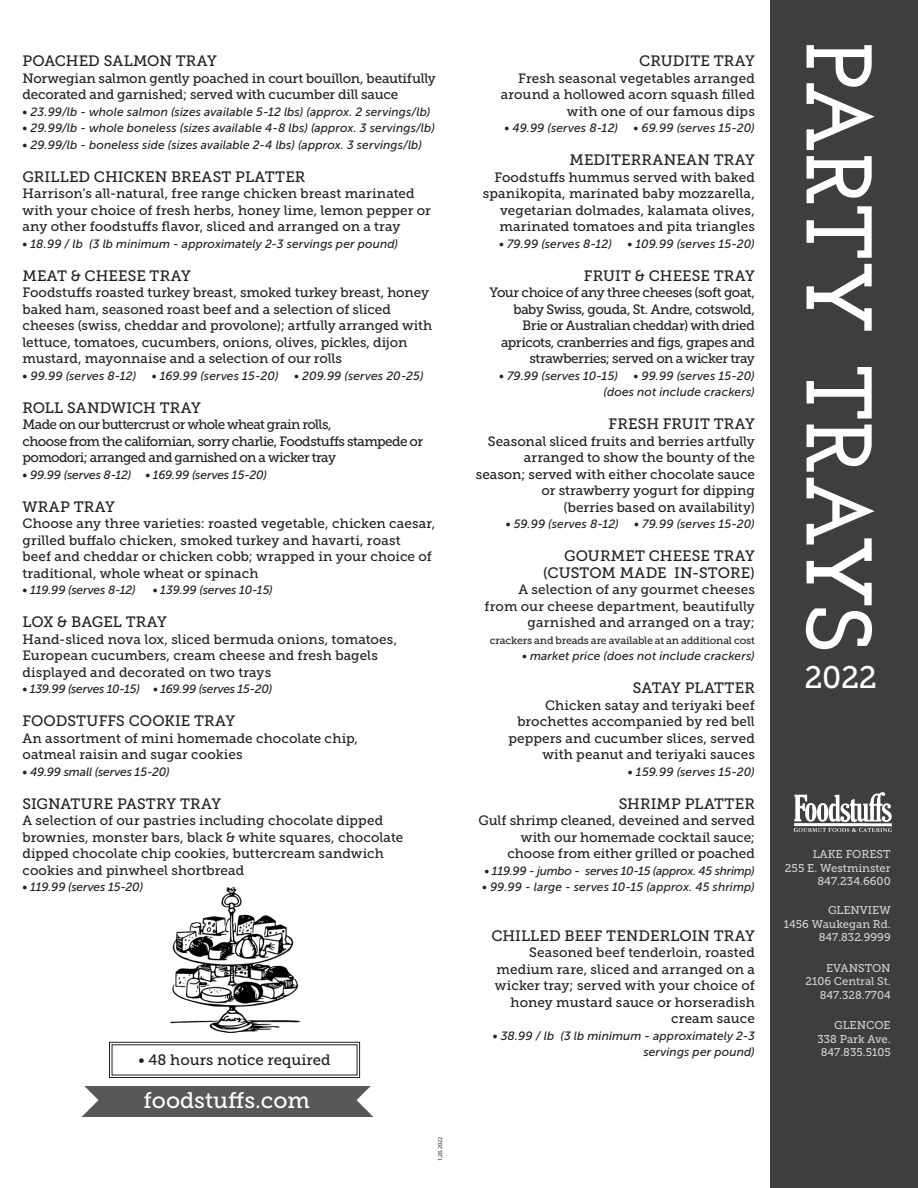
<style>
.page{position:relative;width:918px;height:1188px;background:#fff}
.page>*{position:absolute;margin:0;border:0;box-sizing:border-box;transform-origin:0 0}
.t1{font:700 93px "Josefin Slab";letter-spacing:-.015em;color:#fff}
.t2{font:31.05px "Museo Slab 500";color:#fff}
.t3{font:22.5px "Museo Slab 500";color:#fff}
.t4{font:15px/16.5px "Museo Slab 500";letter-spacing:.005em;color:#231f20;text-align:right}
.t5{font:15px "Museo Slab 500";letter-spacing:.025em;color:#231f20}
.t6{font:13.5px/16.5px "Museo Slab 500";color:#231f20;text-align:right}
.t7{font:13.5px/16.5px "Museo Slab 500";letter-spacing:-.03em;color:#231f20;text-align:right}
.t8{font:13.5px/16.5px "Museo Slab 500";letter-spacing:-.04em;color:#231f20}
.t9{font:13.5px "Museo Slab 500";letter-spacing:-.05em;color:#231f20}
.t10{font:italic 12px/16.5px "Museo Sans 500";letter-spacing:.01em;color:#231f20;text-align:right}
.t11{font:italic 12px "Museo Sans 500";letter-spacing:-.01em;color:#231f20}
.t12{font:italic 12px "Museo Sans 500";letter-spacing:-.02em;color:#231f20}
.t13{font:11.4px "Museo Slab 500";color:#d1d2d4}
.t14{font:11.25px "Museo Slab 500";color:#d1d2d4}
.t15{font:10.5px "Museo Slab 500";letter-spacing:-.015em;color:#231f20}
.t16{font:6px "Myriad Pro";color:#231f20}
</style>
<div class="page">
<div style="left:770px;top:0;width:148px;height:1188px;background:#3e3e3f"></div>
<div style="left:78px;top:1086px;width:167px;height:30px;background:#57585a"></div>
<svg style="left:78px;top:1086px;width:20px;height:31px"></svg>
<img style="left:793px;top:792px;width:99px;height:40px">
<svg style="left:109px;top:1042px;width:265px;height:75px"></svg>
<img style="left:161px;top:886px;width:148px;height:156px">
<p class="t4" style="left:22px;top:53px;width:196px">POACHED SALMON TRAY</p>
<p class="t6" style="left:22px;top:70px;width:415px;text-align:left">Norwegian salmon gently poached in court bouillon, beautifully decorated and garnished; served with cucumber dill sauce</p>
<p class="t10" style="left:22px;top:103px;width:409px">• 23.99/lb - whole salmon (sizes available 5-12 lbs) (approx. 2 servings/lb)</p>
<p class="t10" style="left:22px;top:120px;width:414px">• 29.99/lb - whole boneless (sizes available 4-8 lbs) (approx. 3 servings/lb)</p>
<p class="t10" style="left:22px;top:136px;width:401px">• 29.99/lb - boneless side (sizes available 2-4 lbs) (approx. 3 servings/lb)</p>
<p class="t4" style="left:22px;top:168px;width:284px">GRILLED CHICKEN BREAST PLATTER</p>
<p class="t6" style="left:22px;top:185px;width:410px;text-align:left">Harrison’s all-natural, free range chicken breast marinated with your choice of fresh herbs, honey lime, lemon pepper or any other foodstuffs flavor, sliced and arranged on a tray</p>
<p class="t10" style="left:22px;top:235px;width:377px">• 18.99 / lb (3 lb minimum - approximately 2-3 servings per pound)</p>
<p class="t4" style="left:22px;top:267px;width:170px">MEAT &amp; CHEESE TRAY</p>
<p class="t6" style="left:22px;top:284px;width:411px;text-align:left">Foodstuffs roasted turkey breast, smoked turkey breast, honey baked ham, seasoned roast beef and a selection of sliced cheeses (swiss, cheddar and provolone); artfully arranged with lettuce, tomatoes, cucumbers, onions, olives, pickles, dijon mustard, mayonnaise and a selection of our rolls</p>
<p class="t10" style="left:22px;top:367px;width:115px">• 99.99 (serves 8-12)</p>
<p class="t10" style="left:152px;top:367px;width:128px">• 169.99 (serves 15-20)</p>
<p class="t10" style="left:294px;top:367px;width:131px">• 209.99 (serves 20-25)</p>
<p class="t4" style="left:22px;top:399px;width:180px">ROLL SANDWICH TRAY</p>
<p class="t9" style="left:22px;top:417px;width:311px">Made on our buttercrust or whole wheat grain rolls,</p>
<p class="t8" style="left:22px;top:433px;width:402px">choose from the californian, sorry charlie, Foodstuffs stampede or pomodori; arranged and garnished on a wicker tray</p>
<p class="t11" style="left:22px;top:468px;width:246px">• 99.99 (serves 8-12) • 169.99 (serves 15-20)</p>
<p class="t5" style="left:22px;top:498px;width:94px">WRAP TRAY</p>
<p class="t6" style="left:22px;top:515px;width:414px;text-align:left">Choose any three varieties: roasted vegetable, chicken caesar, grilled buffalo chicken, smoked turkey and havarti, roast<br>beef and cheddar or chicken cobb; wrapped in your choice of traditional, whole wheat or spinach</p>
<p class="t10" style="left:22px;top:582px;width:115px">• 119.99 (serves 8-12)</p>
<p class="t11" style="left:153px;top:583px;width:122px">• 139.99 (serves 10-15)</p>
<p class="t4" style="left:22px;top:614px;width:146px">LOX &amp; BAGEL TRAY</p>
<p class="t6" style="left:22px;top:631px;width:376px;text-align:left">Hand-sliced nova lox, sliced bermuda onions, tomatoes,<br>European cucumbers, cream cheese and fresh bagels displayed and decorated on two trays</p>
<p class="t12" style="left:22px;top:682px;width:251px">• 139.99 (serves 10-15) • 169.99 (serves 15-20)</p>
<p class="t4" style="left:22px;top:713px;width:214px">FOODSTUFFS COOKIE TRAY</p>
<p class="t6" style="left:22px;top:730px;width:337px">An assortment of mini homemade chocolate chip,</p>
<p class="t6" style="left:22px;top:746px;width:222px">oatmeal raisin and sugar cookies</p>
<p class="t11" style="left:22px;top:765px;width:149px">• 49.99 small (serves 15-20)</p>
<p class="t4" style="left:22px;top:795px;width:200px">SIGNATURE PASTRY TRAY</p>
<p class="t6" style="left:22px;top:812px;width:382px;text-align:left">A selection of our pastries including chocolate dipped brownies, monster bars, black &amp; white squares, chocolate dipped chocolate chip cookies, buttercream sandwich cookies and pinwheel shortbread</p>
<p class="t11" style="left:22px;top:880px;width:122px">• 119.99 (serves 15-20)</p>
<p class="t4" style="left:139px;top:1052px;width:193px">• 48 hours notice required</p>
<p class="t3" style="left:144px;top:1088px;width:168px">foodstuffs.com</p>
<p class="t16" style="left:436px;top:1161px;width:26px;rotate:-90deg">1.28.2022</p>
<p class="t4" style="left:639px;top:53px;width:117px">CRUDITE TRAY</p>
<p class="t6" style="left:501px;top:70px;width:256px">Fresh seasonal vegetables arranged around a hollowed acorn squash filled with one of our famous dips</p>
<p class="t10" style="left:504px;top:120px;width:115px">• 49.99 (serves 8-12)</p>
<p class="t10" style="left:634px;top:120px;width:123px">• 69.99 (serves 15-20)</p>
<p class="t4" style="left:569px;top:152px;width:187px">MEDITERRANEAN TRAY</p>
<p class="t6" style="left:483px;top:169px;width:274px">Foodstuffs hummus served with baked spanikopita, marinated baby mozzarella, vegetarian dolmades, kalamata olives, marinated tomatoes and pita triangles</p>
<p class="t10" style="left:499px;top:235px;width:114px">• 79.99 (serves 8-12)</p>
<p class="t10" style="left:627px;top:235px;width:129px">• 109.99 (serves 15-20)</p>
<p class="t4" style="left:584px;top:267px;width:172px">FRUIT &amp; CHEESE TRAY</p>
<p class="t7" style="left:490px;top:284px;width:267px">Your choice of any three cheeses (soft goat, baby Swiss, gouda, St. Andre, cotswold, Brie or Australian cheddar) with dried apricots, cranberries and figs, grapes and strawberries; served on a wicker tray</p>
<p class="t10" style="left:499px;top:367px;width:120px">• 79.99 (serves 10-15)</p>
<p class="t10" style="left:604px;top:367px;width:153px">• 99.99 (serves 15-20) (does not include crackers)</p>
<p class="t4" style="left:609px;top:416px;width:148px">FRESH FRUIT TRAY</p>
<p class="t6" style="left:476px;top:433px;width:281px">Seasonal sliced fruits and berries artfully arranged to show the bounty of the season; served with either chocolate sauce or strawberry yogurt for dipping<br>(berries based on availability)</p>
<p class="t10" style="left:506px;top:516px;width:115px">• 59.99 (serves 8-12)</p>
<p class="t10" style="left:634px;top:516px;width:122px">• 79.99 (serves 15-20)</p>
<p class="t4" style="left:543px;top:548px;width:213px">GOURMET CHEESE TRAY (CUSTOM MADE IN-STORE)</p>
<p class="t6" style="left:485px;top:581px;width:272px">A selection of any gourmet cheeses from our cheese department, beautifully garnished and arranged on a tray;</p>
<p class="t15" style="left:490px;top:634px;width:266px">crackers and breads are available at an additional cost</p>
<p class="t10" style="left:522px;top:648px;width:234px">• market price (does not include crackers)</p>
<p class="t4" style="left:633px;top:680px;width:124px">SATAY PLATTER</p>
<p class="t6" style="left:509px;top:697px;width:248px">Chicken satay and teriyaki beef brochettes accompanied by red bell peppers and cucumber slices, served with peanut and teriyaki sauces</p>
<p class="t10" style="left:628px;top:763px;width:128px">• 159.99 (serves 15-20)</p>
<p class="t4" style="left:619px;top:795px;width:138px">SHRIMP PLATTER</p>
<p class="t6" style="left:478px;top:812px;width:278px">Gulf shrimp cleaned, deveined and served with our homemade cocktail sauce; choose from either grilled or poached</p>
<p class="t12" style="left:485px;top:864px;width:272px">• 119.99 - jumbo - serves 10-15 (approx. 45 shrimp)</p>
<p class="t10" style="left:482px;top:879px;width:274px">• 99.99 - large - serves 10-15 (approx. 45 shrimp)</p>
<p class="t4" style="left:491px;top:927px;width:265px">CHILLED BEEF TENDERLOIN TRAY</p>
<p class="t6" style="left:495px;top:944px;width:261px;text-align:justify;text-indent:34px">Seasoned beef tenderloin, roasted medium rare, sliced and arranged on a wicker tray; served with your choice of</p>
<p class="t6" style="left:511px;top:994px;width:246px">honey mustard sauce or horseradish cream sauce</p>
<p class="t10" style="left:493px;top:1027px;width:264px">• 38.99 / lb (3 lb minimum - approximately 2-3 servings per pound)</p>
<p class="t1" style="left:893px;top:42px;width:611px;rotate:90deg">PARTY TRAYS</p>
<p class="t2" style="left:804px;top:660px;width:74px">2022</p>
<p class="t13" style="left:813px;top:848px;width:80px">LAKE FOREST</p>
<p class="t13" style="left:785px;top:861px;width:107px">255 E. Westminster</p>
<p class="t13" style="left:817px;top:875px;width:75px">847.234.6600</p>
<p class="t14" style="left:828px;top:904px;width:64px">GLENVIEW</p>
<p class="t14" style="left:784px;top:918px;width:108px">1456 Waukegan Rd.</p>
<p class="t14" style="left:819px;top:931px;width:73px">847.832.9999</p>
<p class="t14" style="left:826px;top:962px;width:66px">EVANSTON</p>
<p class="t14" style="left:805px;top:975px;width:87px">2106 Central St.</p>
<p class="t14" style="left:820px;top:989px;width:73px">847.328.7704</p>
<p class="t14" style="left:834px;top:1019px;width:58px">GLENCOE</p>
<p class="t14" style="left:817px;top:1033px;width:75px">338 Park Ave.</p>
<p class="t14" style="left:821px;top:1046px;width:71px">847.835.5105</p>
</div>
